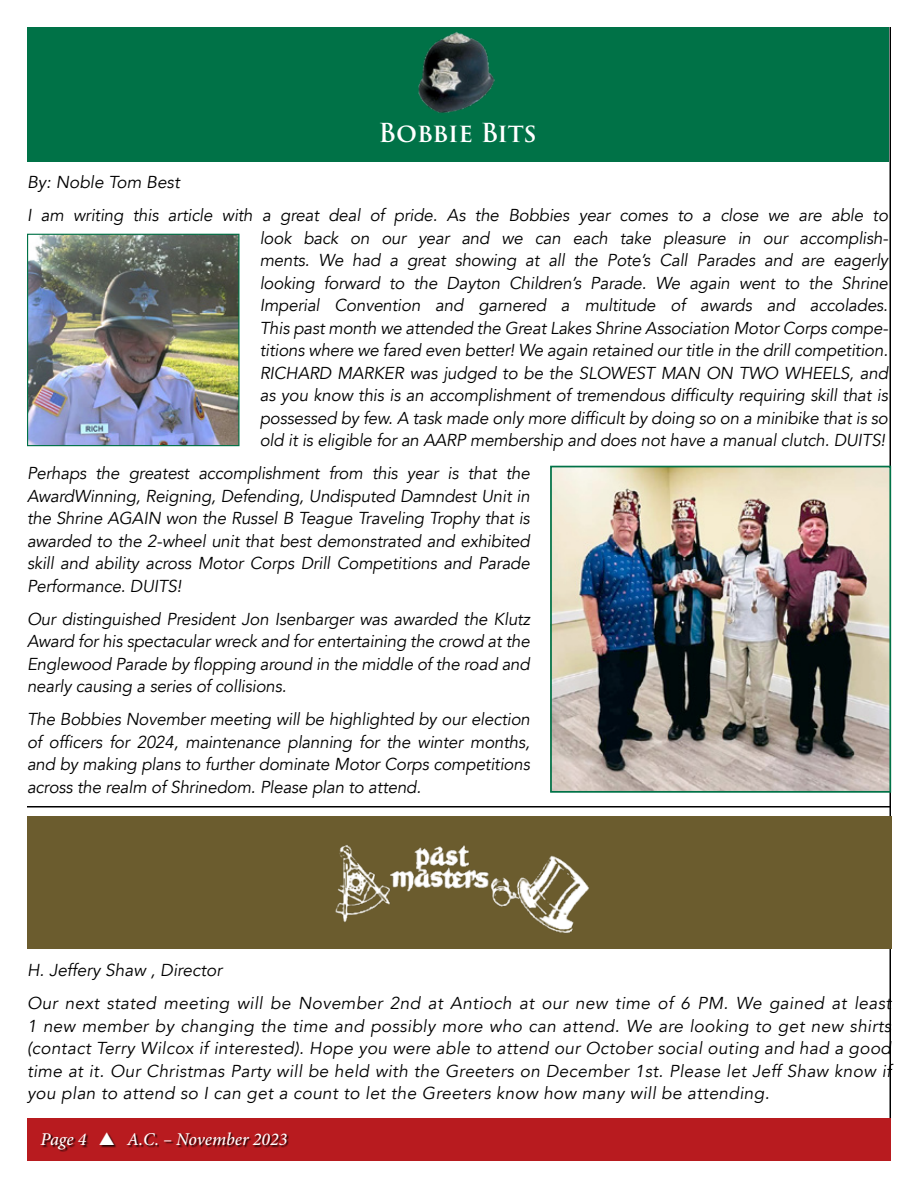
<style>
.page{position:relative;width:918px;height:1188px;background:#fff}
.page>*{position:absolute;margin:0;border:0;box-sizing:border-box;transform-origin:0 0}
.Headers{font:600 25.5px "Trajan Pro 3";letter-spacing:-.005em;color:#fff}
.t1{font:italic 500 18px "Minion Pro";color:#fff}
.Article_Text{font:italic 17.25px/22.5px "Avenir";letter-spacing:-.01em;color:#000;text-align:justify}
</style>
<div class="page">
<hr style="left:890px;top:27px;width:1px;height:1092px;background:#000">
<div style="left:27px;top:27px;width:861px;height:135px;background:#007247"></div>
<img style="left:418px;top:32px;width:77px;height:81px">
<img style="left:553px;top:469px;width:335px;height:321px">
<div style="left:550px;top:466px;width:341px;height:327px;border:2px solid #007247"></div>
<img style="left:29px;top:236px;width:209px;height:208px">
<div style="left:27px;top:234px;width:213px;height:212px;border:1px solid #007247"></div>
<hr style="left:27px;top:806px;width:864px;height:2px;background:#000">
<div style="left:27px;top:816px;width:864px;height:133px;background:#6b5c2e"></div>
<img style="left:335px;top:845px;width:254px;height:88px">
<div style="left:27px;top:1119px;width:864px;height:42px;background:#b81b1f"></div>
<div style="left:42px;top:1133px;width:247px;height:19px;background:#000;opacity:.75"></div>
<p class="Headers" style="left:379px;top:114px;width:159px">Bobbie Bits</p>
<p class="Article_Text" style="left:27px;top:172px;width:154px">By: Noble Tom Best</p>
<p class="Article_Text" style="left:260px;top:205px;width:630px;text-indent:-233px">I am writing this article with a great deal of pride. As the Bobbies year comes to a close we are able to look back on our year and we can each take pleasure in our accomplish&shy;ments. We had a great showing at all the Pote’s Call Parades and are eagerly looking forward to the Dayton Children’s Parade. We again went to the Shrine Imperial Convention and garnered a multitude of awards and accolades.<br>This past month we attended the Great Lakes Shrine Association Motor Corps compe&shy;titions where we fared even better! We again retained our title in the drill competition.<br>RICHARD MARKER was judged to be the SLOWEST MAN ON TWO WHEELS, and as you know this is an accomplishment of tremendous difficulty requiring skill that is possessed by few. A task made only more difficult by doing so on a minibike that is so old it is eligible for an AARP membership and does not have a manual clutch. DUITS!</p>
<p class="Article_Text" style="left:27px;top:463px;width:504px">Perhaps the greatest accomplishment from this year is that the AwardWinning, Reigning, Defending, Undisputed Damndest Unit in the Shrine AGAIN won the Russel B Teague Traveling Trophy that is awarded to the 2-wheel unit that best demonstrated and exhibited skill and ability across Motor Corps Drill Competitions and Parade Performance. DUITS!</p>
<p class="Article_Text" style="left:27px;top:608px;width:504px">Our distinguished President Jon Isenbarger was awarded the Klutz Award for his spectacular wreck and for entertaining the crowd at the Englewood Parade by flopping around in the middle of the road and nearly causing a series of collisions.</p>
<p class="Article_Text" style="left:27px;top:709px;width:504px">The Bobbies November meeting will be highlighted by our election of officers for 2024, maintenance planning for the winter months, and by making plans to further dominate Motor Corps competitions across the realm of Shrinedom. Please plan to attend.</p>
<p class="Article_Text" style="left:27px;top:959px;width:197px">H. Jeffery Shaw , Director</p>
<p class="Article_Text" style="left:27px;top:992px;width:866px">Our next stated meeting will be November 2nd at Antioch at our new time of 6 PM. We gained at least 1 new member by changing the time and possibly more who can attend. We are looking to get new shirts (contact Terry Wilcox if interested). Hope you were able to attend our October social outing and had a good time at it. Our Christmas Party will be held with the Greeters on December 1st. Please let Jeff Shaw know if you plan to attend so I can get a count to let the Greeters know how many will be attending.</p>
<p class="t1" style="left:40px;top:1127px;width:248px">Page 4 ▲ A.C. – November 2023</p>
</div>
